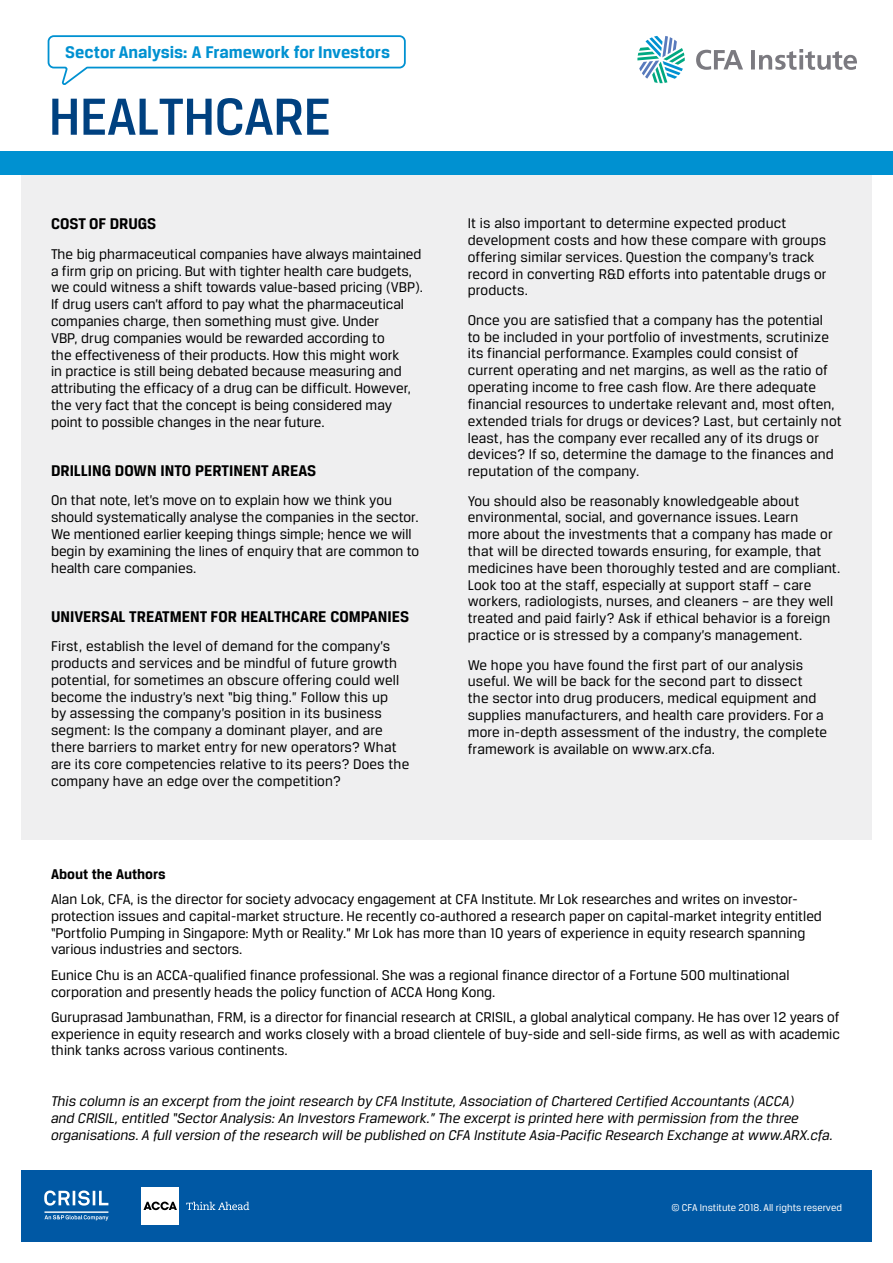
<style>
.page{position:relative;width:893px;height:1263px;background:#fff}
.page>*{position:absolute;margin:0;border:0;box-sizing:border-box;transform-origin:0 0}
.t1{font:500 55.5px "CFA Breuer Text";letter-spacing:-.01em;color:#004180}
.t2{font:700 18px "CFA Breuer Text";color:#0091d1}
.t3{font:700 16.5px "CFA Breuer Text";color:#000}
.t4{font:15px/16.8px "CFA Breuer Text";color:#000}
.t5{font:italic 15px/16.8px "CFA Breuer Text";color:#000}
.t6{font:700 15px "CFA Breuer Text";color:#000}
.t7{font:10.5px "CFA Breuer Text";color:#fff}
</style>
<div class="page">
<svg style="left:47px;top:35px;width:359px;height:50px"></svg>
<svg style="left:637px;top:36px;width:48px;height:47px"></svg>
<svg style="left:696px;top:50px;width:47px;height:20px"></svg>
<hr style="left:751px;top:50px;width:4px;height:19px;background:#7b7a80">
<svg style="left:759px;top:49px;width:98px;height:21px"></svg>
<div style="left:21px;top:172px;width:851px;height:668px;background:#efeff0"></div>
<div style="left:0;top:151px;width:893px;height:23px;background:#0091d1"></div>
<div style="left:21px;top:1170px;width:851px;height:72px;background:#0058a4"></div>
<div style="left:141px;top:1187px;width:38px;height:38px;background:#fff"></div>
<svg style="left:144px;top:1201px;width:33px;height:9px"></svg>
<svg style="left:186px;top:1202px;width:63px;height:8px"></svg>
<svg style="left:44px;top:1190px;width:64px;height:30px"></svg>
<p class="t2" style="left:65px;top:42px;width:326px">Sector Analysis: A Framework for Investors</p>
<h1 class="t1" style="left:49px;top:86px;width:284px">HEALTHCARE</h1>
<p class="t3" style="left:51px;top:214px;width:107px">COST OF DRUGS</p>
<p class="t4" style="left:51px;top:245px;width:374px">The big pharmaceutical companies have always maintained a firm grip on pricing. But with tighter health care budgets, we could witness a shift towards value-based pricing (VBP).<br>If drug users can’t afford to pay what the pharmaceutical companies charge, then something must give. Under<br>VBP, drug companies would be rewarded according to<br>the effectiveness of their products. How this might work<br>in practice is still being debated because measuring and attributing the efficacy of a drug can be difficult. However, the very fact that the concept is being considered may point to possible changes in the near future.</p>
<p class="t3" style="left:51px;top:461px;width:267px">DRILLING DOWN INTO PERTINENT AREAS</p>
<p class="t4" style="left:51px;top:492px;width:370px">On that note, let’s move on to explain how we think you should systematically analyse the companies in the sector.<br>We mentioned earlier keeping things simple; hence we will begin by examining the lines of enquiry that are common to health care companies.</p>
<p class="t3" style="left:51px;top:607px;width:360px">UNIVERSAL TREATMENT FOR HEALTHCARE COMPANIES</p>
<p class="t4" style="left:51px;top:638px;width:360px">First, establish the level of demand for the company’s products and services and be mindful of future growth potential, for sometimes an obscure offering could well become the industry’s next “big thing.” Follow this up<br>by assessing the company’s position in its business segment: Is the company a dominant player, and are there barriers to market entry for new operators? What are its core competencies relative to its peers? Does the company have an edge over the competition?</p>
<p class="t4" style="left:468px;top:215px;width:360px">It is also important to determine expected product development costs and how these compare with groups offering similar services. Question the company’s track record in converting R&amp;D efforts into patentable drugs or products.</p>
<p class="t4" style="left:468px;top:311px;width:375px">Once you are satisfied that a company has the potential<br>to be included in your portfolio of investments, scrutinize its financial performance. Examples could consist of current operating and net margins, as well as the ratio of operating income to free cash flow. Are there adequate financial resources to undertake relevant and, most often, extended trials for drugs or devices? Last, but certainly not least, has the company ever recalled any of its drugs or devices? If so, determine the damage to the finances and reputation of the company.</p>
<p class="t4" style="left:468px;top:492px;width:374px">You should also be reasonably knowledgeable about environmental, social, and governance issues. Learn<br>more about the investments that a company has made or that will be directed towards ensuring, for example, that medicines have been thoroughly tested and are compliant.<br>Look too at the staff, especially at support staff – care workers, radiologists, nurses, and cleaners – are they well treated and paid fairly? Ask if ethical behavior is a foreign practice or is stressed by a company’s management.</p>
<p class="t4" style="left:468px;top:656px;width:361px">We hope you have found the first part of our analysis useful. We will be back for the second part to dissect the sector into drug producers, medical equipment and supplies manufacturers, and health care providers. For a more in-depth assessment of the industry, the complete framework is available on www.arx.cfa.</p>
<p class="t6" style="left:51px;top:865px;width:116px">About the Authors</p>
<p class="t4" style="left:51px;top:890px;width:772px">Alan Lok, CFA, is the director for society advocacy engagement at CFA Institute. Mr Lok researches and writes on investor&shy;protection issues and capital-market structure. He recently co-authored a research paper on capital-market integrity entitled “Portfolio Pumping in Singapore: Myth or Reality.” Mr Lok has more than 10 years of experience in equity research spanning various industries and sectors.</p>
<p class="t4" style="left:51px;top:966px;width:740px">Eunice Chu is an ACCA-qualified finance professional. She was a regional finance director of a Fortune 500 multinational corporation and presently heads the policy function of ACCA Hong Kong.</p>
<p class="t4" style="left:51px;top:1008px;width:790px;text-align:justify">Guruprasad Jambunathan, FRM, is a director for financial research at CRISIL, a global analytical company. He has over 12 years of experience in equity research and works closely with a broad clientele of buy-side and sell-side firms, as well as with academic think tanks across various continents.</p>
<p class="t5" style="left:51px;top:1092px;width:783px">This column is an excerpt from the joint research by CFA Institute, Association of Chartered Certified Accountants (ACCA)<br>and CRISIL, entitled “Sector Analysis: An Investors Framework.” The excerpt is printed here with permission from the three organisations. A full version of the research will be published on CFA Institute Asia-Pacific Research Exchange at www.ARX.cfa.</p>
<p class="t7" style="left:671px;top:1202px;width:172px">© CFA Institute 2018. All rights reserved</p>
</div>
